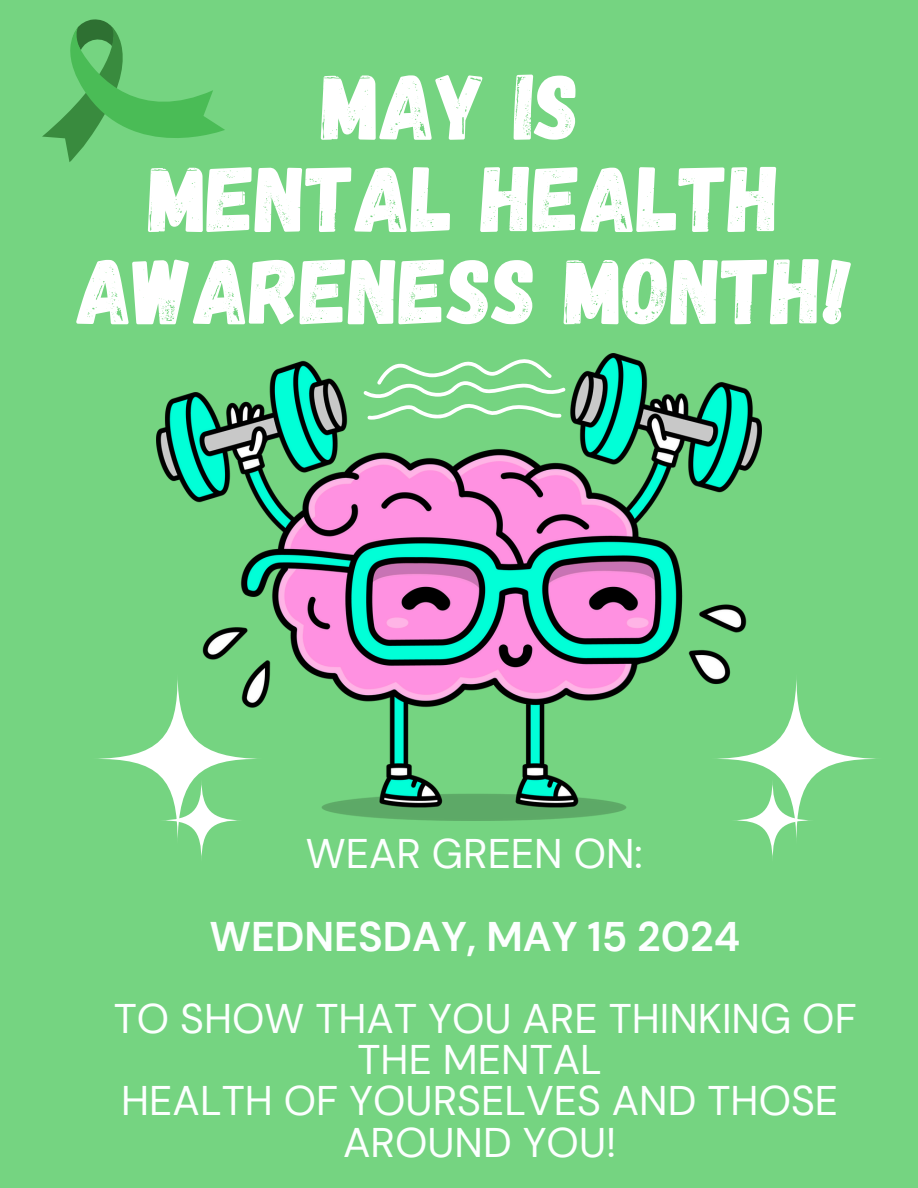
<style>
.page{position:relative;width:918px;height:1188px;background:#75d481}
.page>*{position:absolute;margin:0;border:0;box-sizing:border-box;transform-origin:0 0}
.t1{font:93px/92.2px "Gagalin";color:#fff;text-align:center}
.t2{font:41.4px/41.2px "DM Sans";color:#fcfffe;text-align:center}
.t3{font:700 41.4px "DM Sans";color:#fcfffe}
</style>
<div class="page">
<img style="left:156px;top:354px;width:606px;height:467px">
<svg style="left:92px;top:673px;width:171px;height:172px"></svg>
<svg style="left:160px;top:779px;width:83px;height:83px"></svg>
<svg style="left:711px;top:673px;width:171px;height:172px"></svg>
<svg style="left:731px;top:779px;width:83px;height:83px"></svg>
<svg style="left:364px;top:356px;width:201px;height:64px"></svg>
<svg style="left:42px;top:19px;width:183px;height:143px"></svg>
<h1 class="t1" style="left:77px;top:56px;width:776px">MAY IS<br>MENTAL HEALTH<br>AWARENESS MONTH!</h1>
<p class="t2" style="left:306px;top:833px;width:339px">WEAR GREEN ON:</p>
<p class="t3" style="left:209px;top:910px;width:532px">WEDNESDAY, MAY 15 2024</p>
<p class="t2" style="left:114px;top:998px;width:745px">TO SHOW THAT YOU ARE THINKING OF<br>THE MENTAL</p>
<p class="t2" style="left:121px;top:1081px;width:719px">HEALTH OF YOURSELVES AND THOSE</p>
<p class="t2" style="left:343px;top:1122px;width:275px">AROUND YOU!</p>
</div>
